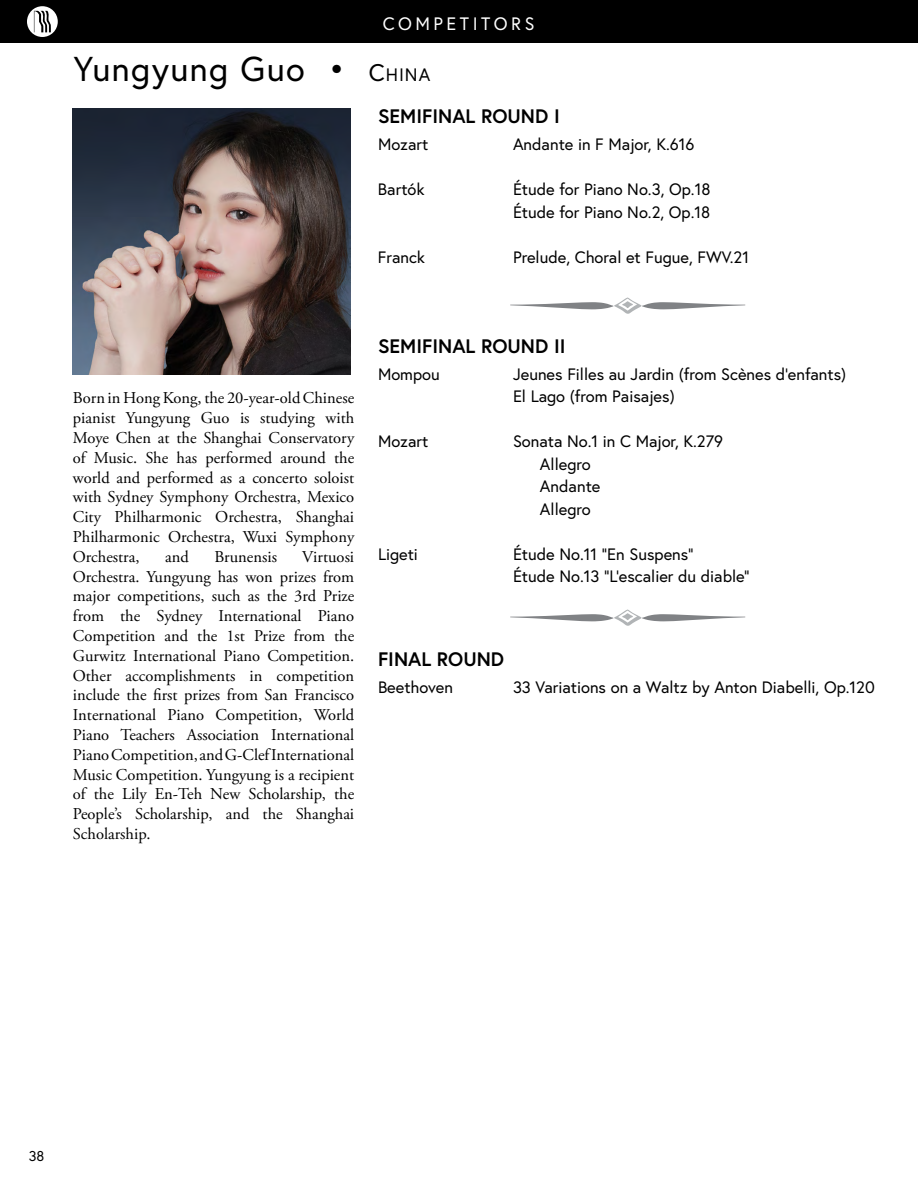
<style>
.page{position:relative;width:918px;height:1188px;background:#fff}
.page>*{position:absolute;margin:0;border:0;box-sizing:border-box;transform-origin:0 0}
.t1{font:34.5px "Europa";letter-spacing:.04em;color:#000}
.t2{font:700 19.5px "Europa";color:#000}
.t3{font:18px "Europa";letter-spacing:.195em;color:#fff}
.t4{font:16.5px/19.8px "Adobe Garamond Pro";color:#000;text-align:justify}
.t5{font:16.5px/22.5px "Europa";color:#000}
.t6{font:14.25px "Europa";color:#000}
.s1{font-size:24px}
.s2{font-size:18px}
</style>
<div class="page">
<div style="left:0;top:0;width:918px;height:43px;background:#000"></div>
<svg style="left:27px;top:6px;width:31px;height:31px"></svg>
<svg style="left:34px;top:11px;width:17px;height:21px"></svg>
<img style="left:73px;top:108px;width:278px;height:267px">
<svg style="left:510px;top:298px;width:235px;height:16px"></svg>
<svg style="left:510px;top:610px;width:235px;height:16px"></svg>
<p class="t3" style="left:383px;top:12px;width:153px">COMPETITORS</p>
<h1 class="t1" style="left:73px;top:47px;width:358px">Yungyung Guo • <span class="s1">C</span><span class="s2">hina</span></h1>
<p class="t2" style="left:378px;top:103px;width:183px">SEMIFINAL ROUND I</p>
<p class="t5" style="left:378px;top:133px;width:52px">Mozart</p>
<p class="t5" style="left:513px;top:133px;width:183px">Andante in F Major, K.616</p>
<p class="t5" style="left:378px;top:178px;width:48px">Bartók</p>
<p class="t5" style="left:513px;top:178px;width:199px">Étude for Piano No.3, Op.18<br>Étude for Piano No.2, Op.18</p>
<p class="t5" style="left:378px;top:245px;width:49px">Franck</p>
<p class="t5" style="left:513px;top:245px;width:238px">Prelude, Choral et Fugue, FWV.21</p>
<p class="t4" style="left:73px;top:389px;width:283px">Born in Hong Kong, the 20-year-old Chinese pianist Yungyung Guo is studying with Moye Chen at the Shanghai Conservatory of Music. She has performed around the world and performed as a concerto soloist with Sydney Symphony Orchestra, Mexico City Philharmonic Orchestra, Shanghai Philharmonic Orchestra, Wuxi Symphony Orchestra,</p>
<p class="t4" style="left:165px;top:547px;width:25px">and</p>
<p class="t4" style="left:214px;top:547px;width:64px">Brunensis</p>
<p class="t4" style="left:73px;top:547px;width:283px;text-indent:229px">Virtuosi Orchestra. Yungyung has won prizes from major competitions, such as the 3rd Prize from the Sydney International Piano Competition and the 1st Prize from the Gurwitz International Piano Competition.<br>Other accomplishments in competition include the first prizes from San Francisco International Piano Competition, World Piano Teachers Association International Piano Competition, and G-Clef International Music Competition. Yungyung is a recipient of the Lily En-Teh New Scholarship, the People’s Scholarship, and the Shanghai Scholarship.</p>
<p class="t2" style="left:378px;top:333px;width:189px">SEMIFINAL ROUND II</p>
<p class="t5" style="left:378px;top:362px;width:63px">Mompou</p>
<p class="t5" style="left:513px;top:362px;width:335px">Jeunes Filles au Jardin (from Scènes d’enfants)<br>El Lago (from Paisajes)</p>
<p class="t5" style="left:378px;top:430px;width:52px">Mozart</p>
<p class="t5" style="left:540px;top:430px;width:185px;text-indent:-27px">Sonata No.1 in C Major, K.279<br>Allegro<br>Andante<br>Allegro</p>
<p class="t5" style="left:378px;top:542px;width:41px">Ligeti</p>
<p class="t5" style="left:513px;top:542px;width:238px">Étude No.11 “En Suspens”<br>Étude No.13 “L’escalier du diable”</p>
<p class="t2" style="left:378px;top:646px;width:128px">FINAL ROUND</p>
<p class="t5" style="left:378px;top:676px;width:77px">Beethoven</p>
<p class="t5" style="left:513px;top:676px;width:363px">33 Variations on a Waltz by Anton Diabelli, Op.120</p>
<p class="t6" style="left:29px;top:1147px;width:17px">38</p>
</div>
